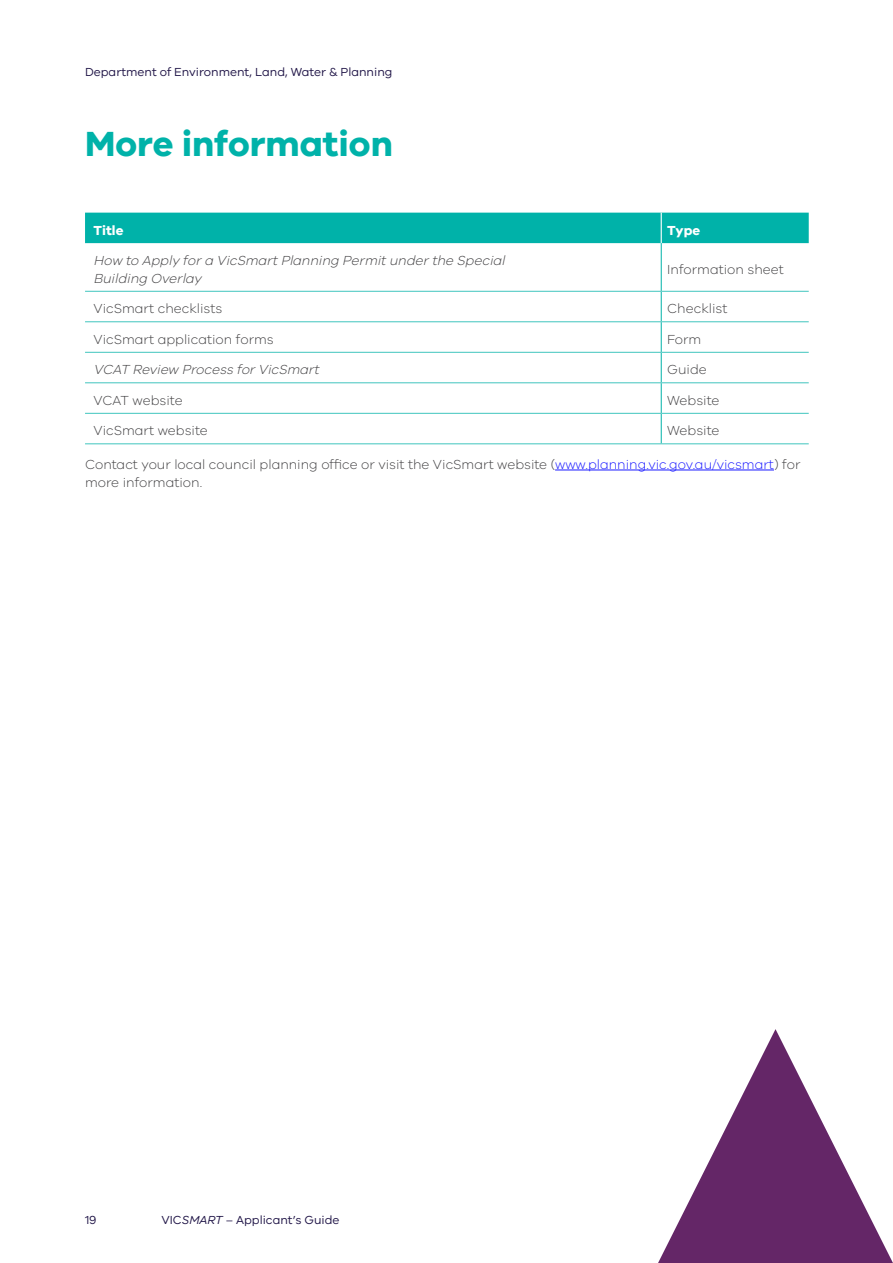
<style>
.page{position:relative;width:893px;height:1263px;background:#fff}
.page>*{position:absolute;margin:0;border:0;box-sizing:border-box;transform-origin:0 0}
.t1{font:700 36px "VIC";color:#00b2a9}
.t2{font:300 13.5px/18px "VIC";color:#414042}
.t3{font:italic 300 13.5px/18px "VIC";color:#414042}
.t4{font:700 13.5px "VIC";color:#fff}
.t5{font:12px "VIC";color:#201547}
.s1{color:#1a1aff}
.s2{font-style:italic}
</style>
<div class="page">
<svg style="left:658px;top:1029px;width:235px;height:234px"></svg>
<hr style="left:555px;top:470px;width:219px;height:1px;background:#1a1aff">
<div style="left:85px;top:213px;width:724px;height:30px;background:#00b2a9"></div>
<hr style="left:661px;top:213px;width:1px;height:30px;background:#fff">
<hr style="left:661px;top:243px;width:1px;height:48px;background:#00b2a9">
<svg style="left:661px;top:292px;width:1px;height:29px"></svg>
<hr style="left:661px;top:322px;width:1px;height:30px;background:#00b2a9">
<svg style="left:661px;top:353px;width:1px;height:29px"></svg>
<hr style="left:661px;top:383px;width:1px;height:30px;background:#00b2a9">
<svg style="left:661px;top:414px;width:1px;height:29px"></svg>
<hr style="left:85px;top:291px;width:576px;height:1px;background:#40c5be">
<hr style="left:661px;top:291px;width:148px;height:1px;background:#40c5be">
<hr style="left:85px;top:321px;width:576px;height:1px;background:#40c5be">
<hr style="left:661px;top:321px;width:148px;height:1px;background:#40c5be">
<hr style="left:85px;top:352px;width:576px;height:1px;background:#40c5be">
<hr style="left:661px;top:352px;width:148px;height:1px;background:#40c5be">
<hr style="left:85px;top:382px;width:576px;height:1px;background:#40c5be">
<hr style="left:661px;top:382px;width:148px;height:1px;background:#40c5be">
<hr style="left:85px;top:413px;width:576px;height:1px;background:#40c5be">
<hr style="left:661px;top:413px;width:148px;height:1px;background:#40c5be">
<hr style="left:85px;top:443px;width:576px;height:1px;background:#40c5be">
<hr style="left:661px;top:443px;width:148px;height:1px;background:#40c5be">
<p class="t5" style="left:85px;top:65px;width:309px">Department of Environment, Land, Water &amp; Planning</p>
<h1 class="t1" style="left:85px;top:122px;width:309px">More information</h1>
<p class="t4" style="left:94px;top:222px;width:31px">Title</p>
<p class="t4" style="left:667px;top:222px;width:34px">Type</p>
<p class="t3" style="left:94px;top:251px;width:416px">How to Apply fora VicSmartPlanning Permitunderthe Special<br>Building Overlay</p>
<p class="t2" style="left:667px;top:260px;width:118px">Information sheet</p>
<p class="t2" style="left:94px;top:299px;width:130px">VicSmart checklists</p>
<p class="t2" style="left:667px;top:299px;width:62px">Checklist</p>
<p class="t2" style="left:94px;top:330px;width:182px">VicSmart application forms</p>
<p class="t2" style="left:667px;top:330px;width:36px">Form</p>
<p class="t3" style="left:94px;top:360px;width:230px">VCAT Review Process forVicSmart</p>
<p class="t2" style="left:667px;top:360px;width:41px">Guide</p>
<p class="t2" style="left:94px;top:391px;width:91px">VCAT website</p>
<p class="t2" style="left:667px;top:391px;width:54px">Website</p>
<p class="t2" style="left:94px;top:421px;width:116px">VicSmart website</p>
<p class="t2" style="left:667px;top:421px;width:54px">Website</p>
<p class="t2" style="left:85px;top:455px;width:717px">Contact your local council planning office or visit the VicSmart website (<span class="s1">www.planning.vic.gov.au/vicsmart</span>) for more information.</p>
<p class="t5" style="left:85px;top:1213px;width:13px">19</p>
<p class="t5" style="left:162px;top:1213px;width:179px">VIC<span class="s2">SMART</span> – Applicant’s Guide</p>
</div>
